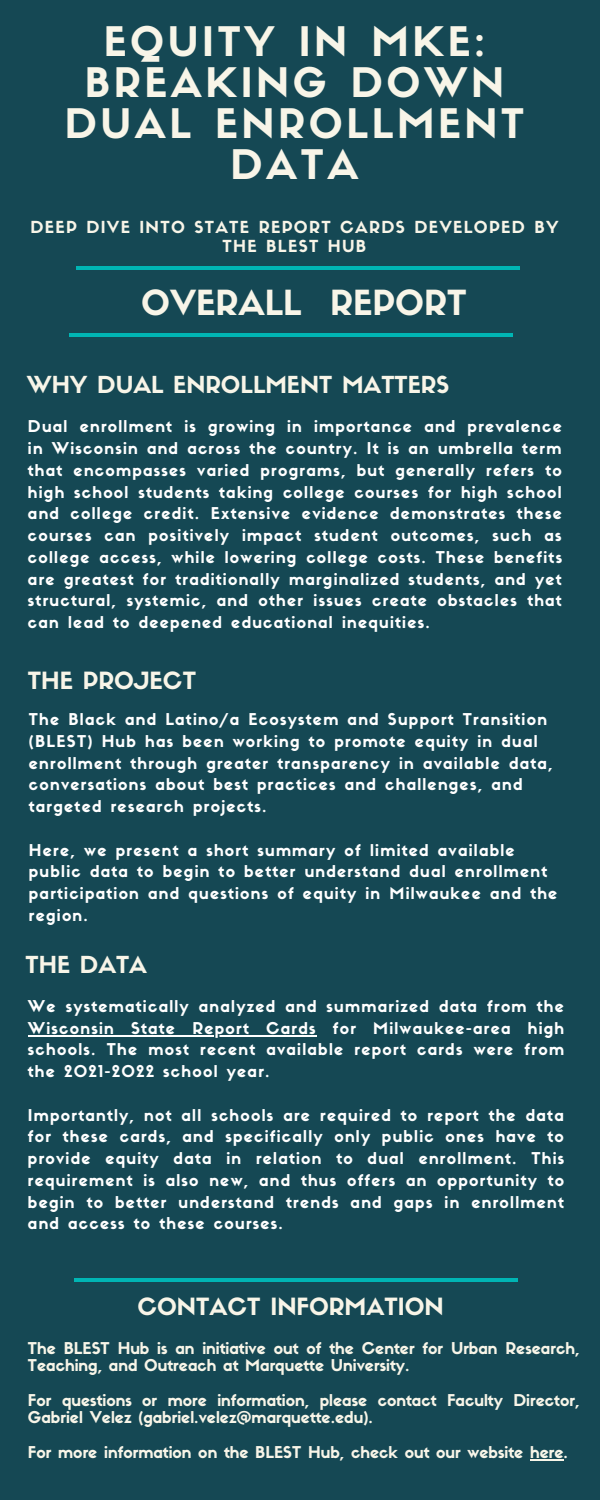
<style>
.page{position:relative;width:600px;height:1500px;background:#154854}
.page>*{position:absolute;margin:0;border:0;box-sizing:border-box;transform-origin:0 0}
.t1{font:40px/41.2px "Sifonn Basic";letter-spacing:.09em;color:#f8f5e8;text-align:center}
.t2{font:34px "Sifonn Basic";color:#f8f5e8}
.t3{font:23.3px "Sifonn Basic";color:#f8f5e8}
.t4{font:23px "Sifonn Basic";color:#f8f5e8}
.t5{font:16.3px/19.5px "Sifonn Basic";letter-spacing:.08em;color:#f8f5e8;text-align:center}
.t6{font:16px/21.8px "Sifonn Basic";letter-spacing:.08em;color:#fff;text-align:justify}
.t7{font:16px/17.2px "Sifonn Basic";color:#f8f5e8}
</style>
<div class="page">
<hr style="left:76px;top:266px;width:444px;height:3px;background:#00b5b4">
<hr style="left:69px;top:334px;width:444px;height:3px;background:#00b5b4">
<hr style="left:530px;top:1459px;width:34px;height:2px;background:#f8f5e8">
<hr style="left:74px;top:1278px;width:444px;height:4px;background:#00b5b4">
<hr style="left:28px;top:1035px;width:289px;height:2px;background:#fff">
<p class="t1" style="left:65px;top:25px;width:461px">EQUITY IN MKE:<br>BREAKING DOWN<br>DUAL ENROLLMENT<br>DATA</p>
<p class="t5" style="left:30px;top:219px;width:530px">DEEP DIVE INTO STATE REPORT CARDS DEVELOPED BY<br>THE BLEST HUB</p>
<p class="t2" style="left:141px;top:290px;width:327px">OVERALL REPORT</p>
<p class="t4" style="left:27px;top:376px;width:424px">WHY DUAL ENROLLMENT MATTERS</p>
<p class="t6" style="left:28px;top:417px;width:536px">Dual enrollment is growing in importance and prevalence in Wisconsin and across the country. It is an umbrella term that encompasses varied programs, but generally refers to high school students taking college courses for high school and college credit. Extensive evidence demonstrates these courses can positively impact student outcomes, such as college access, while lowering college costs. These benefits are greatest for traditionally marginalized students, and yet structural, systemic, and other issues create obstacles that can lead to deepened educational inequities.</p>
<p class="t3" style="left:28px;top:671px;width:170px">THE PROJECT</p>
<p class="t6" style="left:29px;top:710px;width:525px;text-align:left">The Black and Latino/a Ecosystem and Support Transition (BLEST) Hub has been working to promote equity in dual enrollment through greater transparency in available data, conversations about best practices and challenges, and targeted research projects.</p>
<p class="t6" style="left:29px;top:841px;width:530px;text-align:left">Here, we present a short summary of limited available public data to begin to better understand dual enrollment participation and questions of equity in Milwaukee and the region.</p>
<p class="t4" style="left:26px;top:956px;width:123px">THE DATA</p>
<p class="t6" style="left:28px;top:997px;width:538px">We systematically analyzed and summarized data from the Wisconsin State Report Cards for Milwaukee-area high schools. The most recent available report cards were from the 2021-2022 school year.</p>
<p class="t6" style="left:28px;top:1106px;width:538px">Importantly, not all schools are required to report the data for these cards, and specifically only public ones have to provide equity data in relation to dual enrollment. This requirement is also new, and thus offers an opportunity to begin to better understand trends and gaps in enrollment and access to these courses.</p>
<p class="t3" style="left:137px;top:1298px;width:308px">CONTACT INFORMATION</p>
<p class="t7" style="left:28px;top:1342px;width:553px">The BLEST Hub is an initiative out of the Center for Urban Research,<br>Teaching, and Outreach at Marquette University.</p>
<p class="t7" style="left:28px;top:1393px;width:553px">For questions or more information, please contact Faculty Director,<br>Gabriel Velez (gabriel.velez@marquette.edu).</p>
<p class="t7" style="left:28px;top:1445px;width:542px">For more information on the BLEST Hub, check out our website here.</p>
</div>
